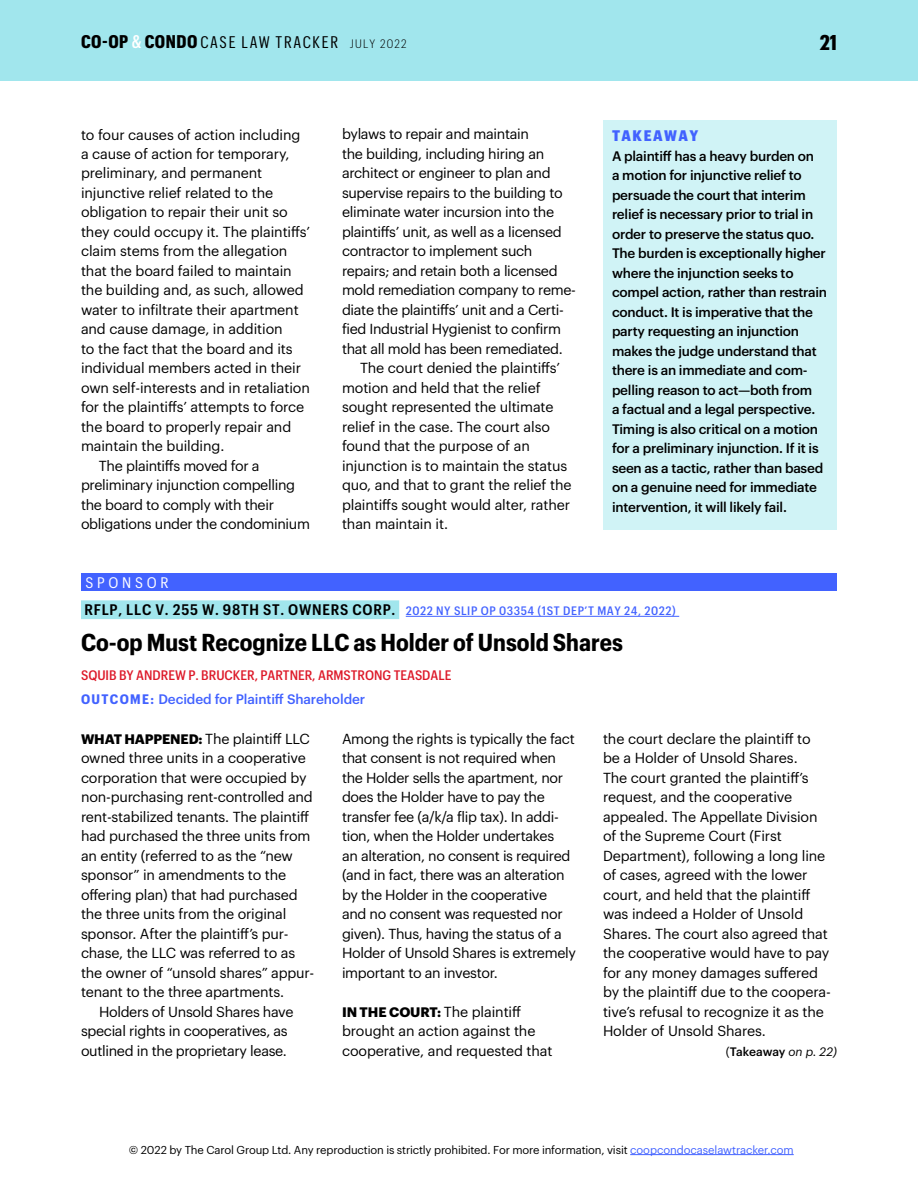
<style>
.page{position:relative;width:918px;height:1188px;background:#fff}
.page>*{position:absolute;margin:0;border:0;box-sizing:border-box;transform-origin:0 0}
.t1{font:700 24px "Graphik Compact";color:#000}
.t2{font:700 21px "Graphik Cond";color:#000}
.t3{font:16.5px "Graphik Cond";letter-spacing:.105em;color:#000}
.t4{font:900 15px "Graphik Compact";letter-spacing:.1em;color:#4262ff}
.t5{font:15px "Graphik Compact";letter-spacing:.25em;color:#fff}
.t6{font:14.25px/19.5px "Graphik";letter-spacing:-.015em;color:#000}
.t7{font:500 13.5px/19.5px "Graphik";letter-spacing:-.015em;color:#000}
.t8{font:500 13.5px "Graphik Compact";color:#dd1929}
.t9{font:500 13.5px "Graphik";letter-spacing:-.005em;color:#4262ff}
.t10{font:500 12px "Graphik Compact";letter-spacing:.05em;color:#4262ff}
.t11{font:500 12px "Graphik";letter-spacing:-.01em;color:#000}
.t12{font:11.25px "Graphik";letter-spacing:-.01em;color:#000}
.s1{font-weight:700;font-size:18px}
.s2{font-weight:500;font-size:18px;color:#fff}
.s3{font-family:"Graphik Compact";font-weight:300;font-size:12px}
.s4{font-weight:600;font-size:15px;color:#000}
.s5{font-family:"Graphik Compact";font-weight:700}
.s6{font-weight:700;font-size:13.5px}
.s7{font-weight:400}
.s8{font-weight:400;font-style:italic}
.s9{color:#4262ff}
</style>
<div class="page">
<div style="left:0;top:0;width:918px;height:81px;background:#a1e6ed"></div>
<hr style="left:630px;top:1154px;width:164px;height:1px;background:#4262ff">
<div style="left:603px;top:120px;width:234px;height:410px;background:#d0f3f6"></div>
<div style="left:81px;top:573px;width:756px;height:18px;background:#4262ff"></div>
<div style="left:81px;top:600px;width:318px;height:19px;background:#a1e6ed"></div>
<hr style="left:406px;top:616px;width:273px;height:1px;background:#4262ff">
<p class="t3" style="left:81px;top:32px;width:327px"><span class="s1">CO-OP</span> <span class="s2">&amp;</span> <span class="s1">CONDO</span> CASE LAW TRACKER <span class="s3">JULY 2022</span></p>
<h2 class="t2" style="left:820px;top:30px;width:19px">21</h2>
<p class="t6" style="left:81px;top:123px;width:221px">to four causes of action including</p>
<p class="t6" style="left:81px;top:143px;width:210px">a cause of action for temporary,</p>
<p class="t6" style="left:81px;top:162px;width:183px">preliminary, and permanent</p>
<p class="t6" style="left:81px;top:182px;width:194px">injunctive relief related to the</p>
<p class="t6" style="left:81px;top:201px;width:208px">obligation to repair their unit so</p>
<p class="t6" style="left:81px;top:221px;width:231px">they could occupy it. The plaintiffs’</p>
<p class="t6" style="left:81px;top:240px;width:208px">claim stems from the allegation</p>
<p class="t6" style="left:81px;top:260px;width:212px">that the board failed to maintain</p>
<p class="t6" style="left:81px;top:279px;width:224px">the building and, as such, allowed</p>
<p class="t6" style="left:81px;top:299px;width:219px">water to infiltrate their apartment</p>
<p class="t6" style="left:81px;top:318px;width:203px">and cause damage, in addition</p>
<p class="t6" style="left:81px;top:338px;width:213px">to the fact that the board and its</p>
<p class="t6" style="left:81px;top:357px;width:222px">individual members acted in their</p>
<p class="t6" style="left:81px;top:377px;width:230px">own self-interests and in retaliation</p>
<p class="t6" style="left:81px;top:396px;width:225px">for the plaintiffs’ attempts to force</p>
<p class="t6" style="left:81px;top:416px;width:212px">the board to properly repair and</p>
<p class="t6" style="left:81px;top:435px;width:145px">maintain the building.</p>
<p class="t6" style="left:99px;top:455px;width:162px">The plaintiffs moved for a</p>
<p class="t6" style="left:81px;top:474px;width:216px">preliminary injunction compelling</p>
<p class="t6" style="left:81px;top:494px;width:195px">the board to comply with their</p>
<p class="t6" style="left:81px;top:513px;width:230px">obligations under the condominium</p>
<p class="t6" style="left:342px;top:123px;width:189px">bylaws to repair and maintain</p>
<p class="t6" style="left:342px;top:143px;width:204px">the building, including hiring an</p>
<p class="t6" style="left:342px;top:162px;width:210px">architect or engineer to plan and</p>
<p class="t6" style="left:342px;top:182px;width:222px">supervise repairs to the building to</p>
<p class="t6" style="left:342px;top:201px;width:214px">eliminate water incursion into the</p>
<p class="t6" style="left:342px;top:221px;width:221px">plaintiffs’ unit, as well as a licensed</p>
<p class="t6" style="left:342px;top:240px;width:192px">contractor to implement such</p>
<p class="t6" style="left:342px;top:260px;width:217px">repairs; and retain both a licensed</p>
<p class="t6" style="left:342px;top:279px;width:235px">mold remediation company to reme-</p>
<p class="t6" style="left:342px;top:299px;width:223px">diate the plaintiffs’ unit and a Certi-</p>
<p class="t6" style="left:342px;top:318px;width:221px">fied Industrial Hygienist to confirm</p>
<p class="t6" style="left:342px;top:338px;width:222px">that all mold has been remediated.</p>
<p class="t6" style="left:360px;top:357px;width:202px">The court denied the plaintiffs’</p>
<p class="t6" style="left:342px;top:377px;width:200px">motion and held that the relief</p>
<p class="t6" style="left:342px;top:396px;width:213px">sought represented the ultimate</p>
<p class="t6" style="left:342px;top:416px;width:210px">relief in the case. The court also</p>
<p class="t6" style="left:342px;top:435px;width:189px">found that the purpose of an</p>
<p class="t6" style="left:342px;top:455px;width:227px">injunction is to maintain the status</p>
<p class="t6" style="left:342px;top:474px;width:231px">quo, and that to grant the relief the</p>
<p class="t6" style="left:342px;top:494px;width:230px">plaintiffs sought would alter, rather</p>
<p class="t6" style="left:342px;top:513px;width:108px">than maintain it.</p>
<p class="t4" style="left:612px;top:125px;width:88px">TAKEAWAY</p>
<p class="t7" style="left:612px;top:145px;width:217px">A plaintiff has a heavy burden on<br>a motion for injunctive relief to persuade the court that interim relief is necessary prior to trial in order to preserve the status quo.<br>The burden is exceptionally higher where the injunction seeks to compel action, rather than restrain conduct. It is imperative that the party requesting an injunction makes the judge understand that there is an immediate and com&shy;pelling reason to act—both from<br>a factual and a legal perspective.<br>Timing is also critical on a motion for a preliminary injunction. If it is seen as a tactic, rather than based on a genuine need for immediate intervention, it will likely fail.</p>
<p class="t5" style="left:86px;top:572px;width:85px">SPONSOR</p>
<p class="t10" style="left:84px;top:602px;width:593px"><span class="s4">RFLP, LLC V. 255 W. 98TH ST. OWNERS CORP.</span> 2022 NY SLIP OP 03354 (1ST DEP’T MAY 24, 2022)</p>
<h1 class="t1" style="left:81px;top:625px;width:543px">Co-op Must Recognize LLC as Holder of Unsold Shares</h1>
<p class="t8" style="left:81px;top:665px;width:372px">SQUIB BY ANDREW P. BRUCKER, PARTNER, ARMSTRONG TEASDALE</p>
<p class="t9" style="left:81px;top:688px;width:286px"><span class="s5">OUTCOME:</span> Decided for Plaintiff Shareholder</p>
<p class="t6" style="left:81px;top:728px;width:235px"><span class="s6">WHAT HAPPENED:</span> The plaintiff LLC owned three units in a cooperative corporation that were occupied by non-purchasing rent-controlled and rent-stabilized tenants. The plaintiff had purchased the three units from an entity (referred to as the “new sponsor” in amendments to the offering plan) that had purchased the three units from the original sponsor. After the plaintiff’s pur&shy;chase, the LLC was referred to as the owner of “unsold shares” appur&shy;tenant to the three apartments.</p>
<p class="t6" style="left:81px;top:1001px;width:214px;text-indent:18px">Holders of Unsold Shares have special rights in cooperatives, as outlined in the proprietary lease.</p>
<p class="t6" style="left:342px;top:728px;width:235px">Among the rights is typically the fact that consent is not required when the Holder sells the apartment, nor does the Holder have to pay the transfer fee (a/k/a flip tax). In addi&shy;tion, when the Holder undertakes<br>an alteration, no consent is required (and in fact, there was an alteration by the Holder in the cooperative<br>and no consent was requested nor given). Thus, having the status of a Holder of Unsold Shares is extremely important to an investor.</p>
<p class="t6" style="left:342px;top:1001px;width:212px"><span class="s6">IN THE COURT:</span> The plaintiff brought an action against the cooperative, and requested that</p>
<p class="t6" style="left:603px;top:728px;width:229px">the court declare the plaintiff to be a Holder of Unsold Shares.<br>The court granted the plaintiff’s request, and the cooperative appealed. The Appellate Division of the Supreme Court (First<br>Department), following a long line of cases, agreed with the lower court, and held that the plaintiff was indeed a Holder of Unsold<br>Shares. The court also agreed that the cooperative would have to pay for any money damages suffered by the plaintiff due to the coopera&shy;tive’s refusal to recognize it as the<br>Holder of Unsold Shares.</p>
<p class="t11" style="left:726px;top:1043px;width:113px"><span class="s7">(</span>Takeaway <span class="s8">on p. 22)</span></p>
<p class="t12" style="left:129px;top:1141px;width:666px">© 2022 by The Carol Group Ltd. Any reproduction is strictly prohibited. For more information, visit <span class="s9">coopcondocaselawtracker.com</span></p>
</div>
